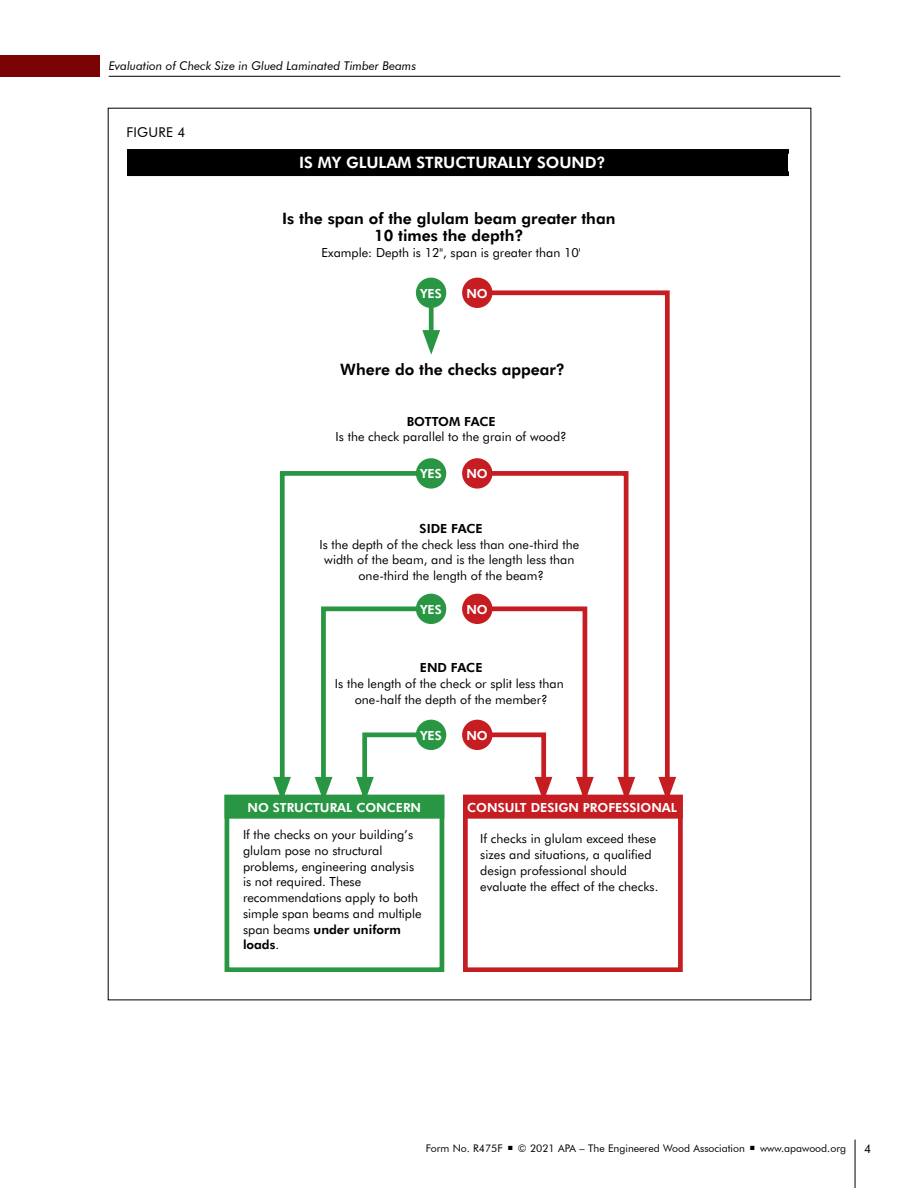
<style>
.page{position:relative;width:918px;height:1188px;background:#fff}
.page>*{position:absolute;margin:0;border:0;box-sizing:border-box;transform-origin:0 0}
.t1{font:800 15.75px/17.2px "Futura BT";color:#000;text-align:center}
.t2{font:800 15.75px "Futura BT";color:#fff}
.t3{font:13.5px "Futura BT";letter-spacing:.02em;color:#000}
.t4{font:12.6px/15.8px "Futura BT";color:#000;text-align:center}
.t5{font:800 12.6px "Futura BT";color:#fff}
.t6{font:800 12.6px "Futura BT";color:#000}
.t7{font:italic 12px "Futura BT";color:#000}
.t8{font:12px "Futura BT";color:#000}
.t9{font:10.5px "Futura BT";color:#000}
.s1{font-weight:800}
</style>
<div class="page">
<hr style="left:109px;top:76px;width:731px;height:1px;background:#000">
<div style="left:0;top:55px;width:100px;height:21px;background:#7a0306"></div>
<hr style="left:855px;top:1140px;width:1px;height:48px;background:#000">
<div style="left:127px;top:149px;width:661px;height:27px;background:#000"></div>
<div style="left:225px;top:795px;width:219px;height:177px;border:5px solid #289643"></div>
<div style="left:463px;top:795px;width:220px;height:177px;border:5px solid #c61d23"></div>
<div style="left:225px;top:795px;width:219px;height:24px;background:#289643;border:5px solid #289643"></div>
<div style="left:463px;top:795px;width:220px;height:24px;background:#c61d23;border:5px solid #c61d23"></div>
<div style="left:416px;top:278px;width:30px;height:30px;background:#289643;border-radius:50%"></div>
<div style="left:462px;top:278px;width:30px;height:30px;background:#c61d23;border-radius:50%"></div>
<svg style="left:486px;top:288px;width:186px;height:512px"></svg>
<div style="left:416px;top:720px;width:30px;height:30px;background:#289643;border-radius:50%"></div>
<div style="left:462px;top:720px;width:30px;height:30px;background:#c61d23;border-radius:50%"></div>
<div style="left:416px;top:594px;width:30px;height:30px;background:#289643;border-radius:50%"></div>
<div style="left:462px;top:594px;width:30px;height:30px;background:#c61d23;border-radius:50%"></div>
<div style="left:416px;top:458px;width:30px;height:31px;background:#289643;border-radius:50%"></div>
<div style="left:462px;top:458px;width:30px;height:31px;background:#c61d23;border-radius:50%"></div>
<svg style="left:486px;top:469px;width:145px;height:332px"></svg>
<svg style="left:658px;top:777px;width:18px;height:24px"></svg>
<svg style="left:617px;top:777px;width:18px;height:24px"></svg>
<svg style="left:486px;top:604px;width:108px;height:197px"></svg>
<svg style="left:278px;top:469px;width:144px;height:332px"></svg>
<svg style="left:273px;top:777px;width:18px;height:24px"></svg>
<svg style="left:315px;top:777px;width:17px;height:24px"></svg>
<svg style="left:356px;top:777px;width:18px;height:24px"></svg>
<div style="left:429px;top:303px;width:5px;height:45px;background:#289643"></div>
<svg style="left:422px;top:330px;width:18px;height:25px"></svg>
<p class="t7" style="left:109px;top:58px;width:309px">Evaluation of Check Size in Glued Laminated Timber Beams</p>
<p class="t3" style="left:126px;top:124px;width:61px">FIGURE 4</p>
<p class="t2" style="left:299px;top:153px;width:308px">IS MY GLULAM STRUCTURALLY SOUND?</p>
<p class="t1" style="left:282px;top:209px;width:335px">Is the span of the glulam beam greater than<br>10 times the depth?</p>
<p class="t4" style="left:322px;top:244px;width:261px">Example: Depth is 12", span is greater than 10'</p>
<p class="t5" style="left:420px;top:285px;width:23px">YES</p>
<p class="t5" style="left:466px;top:285px;width:23px">NO</p>
<p class="t1" style="left:340px;top:361px;width:226px">Where do the checks appear?</p>
<p class="t6" style="left:407px;top:414px;width:91px">BOTTOM FACE</p>
<p class="t4" style="left:336px;top:429px;width:233px">Is the check parallel to the grain of wood?</p>
<p class="t5" style="left:420px;top:466px;width:23px">YES</p>
<p class="t5" style="left:466px;top:466px;width:23px">NO</p>
<p class="t6" style="left:420px;top:521px;width:65px">SIDE FACE</p>
<p class="t4" style="left:319px;top:536px;width:261px">Is the depth of the check less than one-third the width of the beam, and is the length less than one-third the length of the beam?</p>
<p class="t5" style="left:420px;top:601px;width:23px">YES</p>
<p class="t5" style="left:466px;top:601px;width:23px">NO</p>
<p class="t6" style="left:420px;top:660px;width:64px">END FACE</p>
<p class="t4" style="left:335px;top:675px;width:230px">Is the length of the check or split less than one-half the depth of the member?</p>
<p class="t5" style="left:420px;top:727px;width:23px">YES</p>
<p class="t5" style="left:466px;top:727px;width:23px">NO</p>
<p class="t5" style="left:248px;top:800px;width:175px">NO STRUCTURAL CONCERN</p>
<p class="t5" style="left:467px;top:800px;width:211px">CONSULT DESIGN PROFESSIONAL</p>
<p class="t4" style="left:243px;top:827px;width:180px;text-align:left">If the checks on your building’s glulam pose no structural problems, engineering analysis is not required. These recommendations apply to both simple span beams and multiple span beams <span class="s1">under uniform loads</span>.</p>
<p class="t4" style="left:480px;top:831px;width:180px;text-align:left">If checks in glulam exceed these sizes and situations, a qualified design professional should evaluate the effect of the checks.</p>
<p class="t9" style="left:426px;top:1142px;width:422px">Form No. R475F ■ © 2021 APA – The Engineered Wood Association ■ www.apawood.org</p>
<p class="t8" style="left:864px;top:1142px;width:9px">4</p>
</div>
